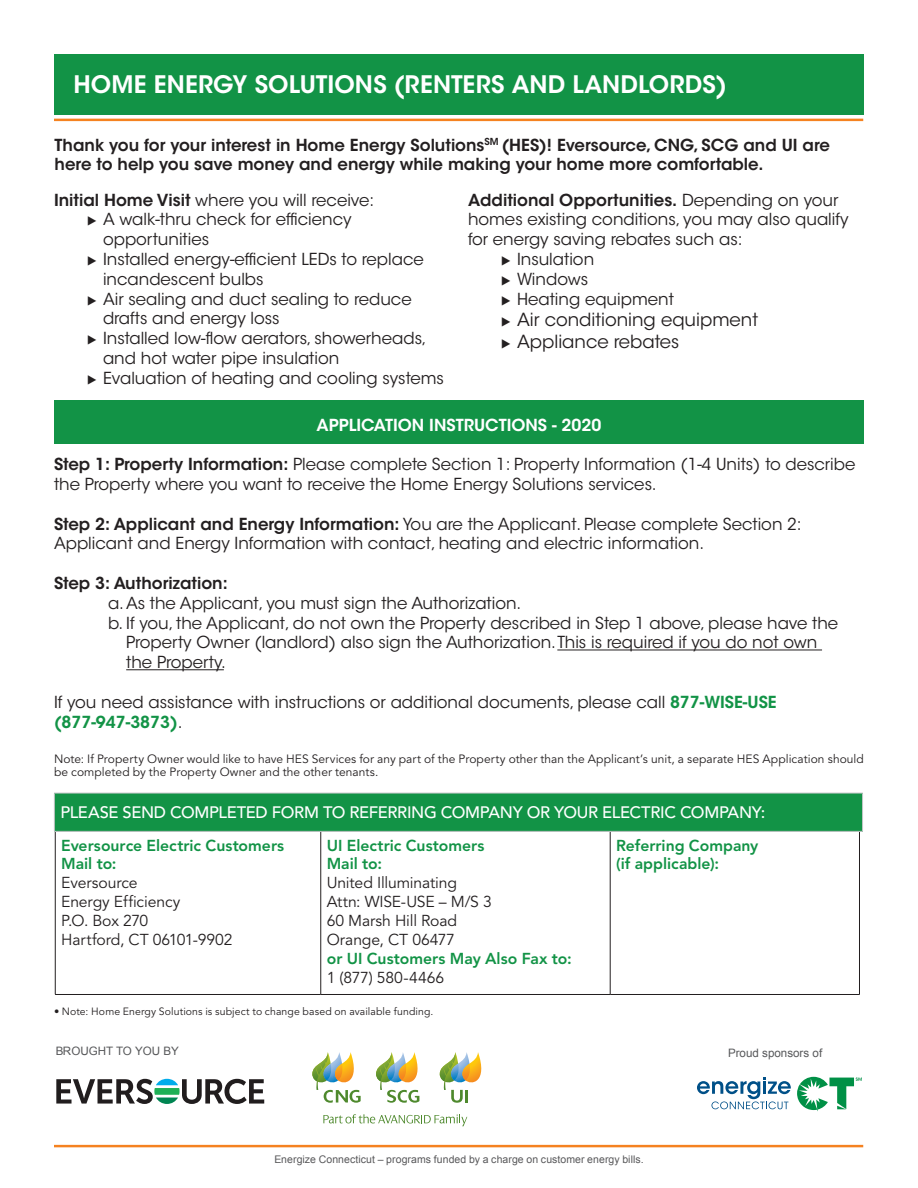
<style>
.page{position:relative;width:918px;height:1188px;background:#fff}
.page>*{position:absolute;margin:0;border:0;box-sizing:border-box;transform-origin:0 0}
.Headline__Full_Page{font:600 24px "ITC Avant Garde Std";letter-spacing:.005em;color:#fff}
.t1{font:18px "ITC Avant Garde Std";color:#231f20}
.t2{font:16.5px/19.8px "ITC Avant Garde Std";color:#231f20}
.t3{font:600 16.5px/19.8px "ITC Avant Garde Std";color:#231f20}
.FORM__KO_Type{font:500 16.5px "Avenir LT Std";letter-spacing:-.02em;color:#fff}
.t4{font:600 16.5px "ITC Avant Garde Std";color:#fff}
.t5{font:600 16.5px "ITC Avant Garde Std";color:#129346}
.FORM__Box_Labels{font:800 15.75px/18.9px "Avenir LT Std";color:#129346}
.FORM__Box_Labels-2{font:15.75px "Avenir LT Std";letter-spacing:-.01em;color:#231f20}
.FORM__Box_Labels-3{font:12px/13.5px "Avenir LT Std";letter-spacing:.005em;color:#231f20}
.t6{font:11.55px "Arial";color:#57585a}
.FORM__Box_Labels-4{font:10.5px "Avenir LT Std";letter-spacing:.01em;color:#231f20}
.FORM__Box_Labels-5{font:10.5px "Arial";letter-spacing:.005em;color:#58585a}
.s1{font-weight:600}
.s2{font-family:"European Pi Three";font-size:12px}
.s3{font-weight:600;color:#129346}
.s4{font-weight:400;color:#231f20}
</style>
<div class="page">
<hr style="left:55px;top:830px;width:1px;height:164px;background:#231f20">
<hr style="left:321px;top:830px;width:1px;height:164px;background:#231f20">
<hr style="left:610px;top:830px;width:1px;height:164px;background:#231f20">
<hr style="left:859px;top:830px;width:1px;height:164px;background:#231f20">
<hr style="left:55px;top:994px;width:266px;height:1px;background:#231f20">
<hr style="left:321px;top:994px;width:289px;height:1px;background:#231f20">
<hr style="left:610px;top:994px;width:250px;height:1px;background:#231f20">
<div style="left:54px;top:401px;width:809px;height:43px;background:#129346"></div>
<hr style="left:54px;top:1145px;width:809px;height:2px;background:#f58220">
<div style="left:54px;top:54px;width:810px;height:60px;background:#129346"></div>
<svg style="left:54px;top:118px;width:809px;height:4px;background:#fce0c9"></svg>
<hr style="left:54px;top:119px;width:809px;height:2px;background:#f58220">
<hr style="left:557px;top:650px;width:265px;height:1px;background:#231f20">
<hr style="left:126px;top:669px;width:98px;height:1px;background:#231f20">
<div style="left:54px;top:793px;width:809px;height:38px;background:#129346"></div>
<hr style="left:54px;top:793px;width:809px;height:1px;background:#c7c8ca">
<hr style="left:54px;top:793px;width:1px;height:38px;background:#c7c8ca">
<hr style="left:862px;top:793px;width:1px;height:38px;background:#c7c8ca">
<hr style="left:54px;top:831px;width:809px;height:1px;background:#c7c8ca">
<svg style="left:56px;top:1079px;width:208px;height:25px"></svg>
<svg style="left:323px;top:1114px;width:144px;height:12px"></svg>
<svg style="left:312px;top:1052px;width:49px;height:51px"></svg>
<svg style="left:376px;top:1052px;width:44px;height:51px"></svg>
<svg style="left:440px;top:1052px;width:42px;height:51px"></svg>
<svg style="left:697px;top:1077px;width:94px;height:32px"></svg>
<svg style="left:797px;top:1077px;width:65px;height:34px"></svg>
<p class="Headline__Full_Page" style="left:74px;top:69px;width:655px">HOME ENERGY SOLUTIONS (RENTERS AND LANDLORDS)</p>
<p class="t3" style="left:55px;top:135px;width:777px">Thank you for your interest in Home Energy Solutions<sup>SM</sup> (HES)! Eversource, CNG, SCG and UI are here to help you save money and energy while making your home more comfortable.</p>
<p class="t2" style="left:54px;top:190px;width:322px"><span class="s1">Initial Home Visit</span> where you will receive:</p>
<p class="t2" style="left:103px;top:210px;width:250px;text-indent:-16px"><span class="s2">E</span> A walk-thru check for efficiency opportunities</p>
<p class="t2" style="left:103px;top:249px;width:322px;text-indent:-16px"><span class="s2">E</span> Installed energy-efficient LEDs to replace incandescent bulbs</p>
<p class="t2" style="left:103px;top:289px;width:310px;text-indent:-16px"><span class="s2">E</span> Air sealing and duct sealing to reduce drafts and energy loss</p>
<p class="t2" style="left:103px;top:328px;width:325px;text-indent:-16px"><span class="s2">E</span> Installed low-flow aerators, showerheads, and hot water pipe insulation</p>
<p class="t2" style="left:87px;top:368px;width:358px"><span class="s2">E</span> Evaluation of heating and cooling systems</p>
<p class="t2" style="left:468px;top:190px;width:382px"><span class="s1">Additional Opportunities.</span> Depending on your homes existing conditions, you may also qualify for energy saving rebates such as:</p>
<p class="t2" style="left:501px;top:249px;width:95px"><span class="s2">E</span> Insulation</p>
<p class="t2" style="left:501px;top:269px;width:89px"><span class="s2">E</span> Windows</p>
<p class="t2" style="left:501px;top:289px;width:174px"><span class="s2">E</span> Heating equipment</p>
<p class="t1" style="left:501px;top:309px;width:259px"><span class="s2">E</span> Air conditioning equipment</p>
<p class="t1" style="left:501px;top:330px;width:180px"><span class="s2">E</span> Appliance rebates</p>
<p class="t4" style="left:317px;top:414px;width:286px">APPLICATION INSTRUCTIONS - 2020</p>
<p class="t2" style="left:54px;top:454px;width:803px"><span class="s1">Step 1: Property Information:</span> Please complete Section 1: Property Information (1-4 Units) to describe the Property where you want to receive the Home Energy Solutions services.</p>
<p class="t2" style="left:54px;top:514px;width:749px"><span class="s1">Step 2: Applicant and Energy Information:</span> You are the Applicant. Please complete Section 2:<br>Applicant and Energy Information with contact, heating and electric information.</p>
<p class="t3" style="left:54px;top:573px;width:175px">Step 3: Authorization:</p>
<p class="t2" style="left:108px;top:593px;width:415px">a. As the Applicant, you must sign the Authorization.</p>
<p class="t2" style="left:126px;top:613px;width:714px;text-indent:-18px">b. If you, the Applicant, do not own the Property described in Step 1 above, please have the<br>Property Owner (landlord) also sign the Authorization. This is required if you do not own the Property.</p>
<p class="t2" style="left:54px;top:692px;width:724px">If you need assistance with instructions or additional documents, please call <span class="s3">877-WISE-USE</span></p>
<p class="t5" style="left:54px;top:711px;width:130px">(877-947-3873)<span class="s4">.</span></p>
<p class="FORM__Box_Labels-3" style="left:54px;top:752px;width:811px">Note: If Property Owner would like to have HES Services for any part of the Property other than the Applicant’s unit, a separate HES Application should be completed by the Property Owner and the other tenants.</p>
<p class="FORM__KO_Type" style="left:60px;top:803px;width:706px">PLEASE SEND COMPLETED FORM TO REFERRING COMPANY OR YOUR ELECTRIC COMPANY:</p>
<p class="FORM__Box_Labels" style="left:61px;top:836px;width:225px">Eversource Electric Customers</p>
<p class="FORM__Box_Labels" style="left:61px;top:855px;width:57px">Mail to:</p>
<p class="FORM__Box_Labels-2" style="left:61px;top:874px;width:78px">Eversource</p>
<p class="FORM__Box_Labels-2" style="left:61px;top:893px;width:121px">Energy Efficiency</p>
<p class="FORM__Box_Labels-2" style="left:61px;top:912px;width:88px">P.O. Box 270</p>
<p class="FORM__Box_Labels-2" style="left:61px;top:931px;width:173px">Hartford, CT 06101-9902</p>
<p class="FORM__Box_Labels" style="left:327px;top:836px;width:159px">UI Electric Customers</p>
<p class="FORM__Box_Labels" style="left:327px;top:855px;width:57px">Mail to:</p>
<p class="FORM__Box_Labels-2" style="left:327px;top:874px;width:132px">United Illuminating</p>
<p class="FORM__Box_Labels-2" style="left:327px;top:893px;width:167px">Attn: WISE-USE – M/S 3</p>
<p class="FORM__Box_Labels-2" style="left:327px;top:912px;width:132px">60 Marsh Hill Road</p>
<p class="FORM__Box_Labels-2" style="left:327px;top:931px;width:130px">Orange, CT 06477</p>
<p class="FORM__Box_Labels" style="left:327px;top:949px;width:246px">or UI Customers May Also Fax to:<br><span class="s4">1 (877) 580-4466</span></p>
<p class="FORM__Box_Labels-4" style="left:54px;top:1005px;width:381px">• Note: Home Energy Solutions is subject to change based on available funding.</p>
<p class="FORM__Box_Labels" style="left:616px;top:836px;width:144px">Referring Company (if applicable):</p>
<p class="t6" style="left:55px;top:1044px;width:125px">BROUGHT TO YOU BY</p>
<p class="t6" style="left:728px;top:1045px;width:96px">Proud sponsors of</p>
<p class="FORM__Box_Labels-5" style="left:274px;top:1152px;width:371px">Energize Connecticut – programs funded by a charge on customer energy bills.</p>
</div>
